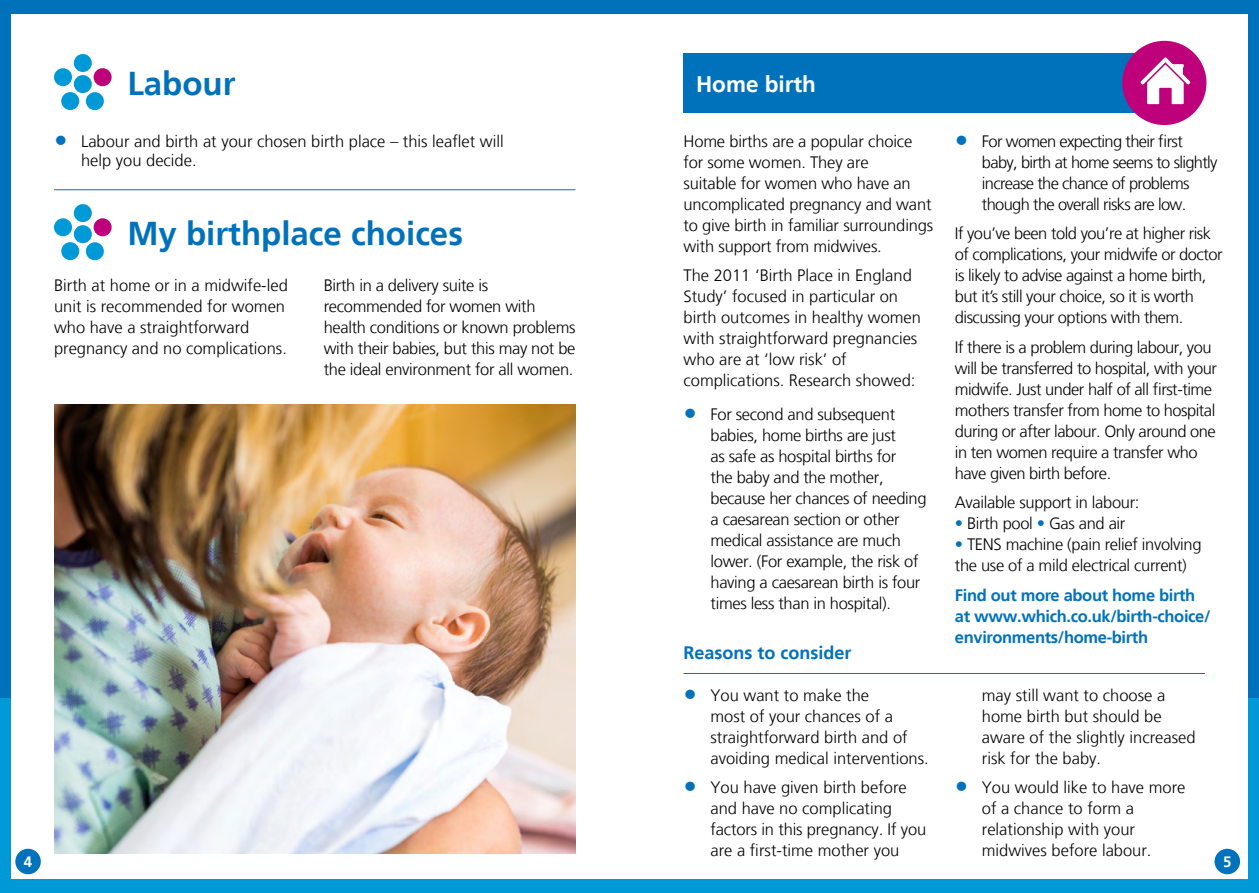
<style>
.page{position:relative;width:1259px;height:893px;background:#0099d8}
.page>*{position:absolute;margin:0;border:0;box-sizing:border-box;transform-origin:0 0}
.t1{font:700 33px "Frutiger LT";color:#0072bc}
.t2{font:700 22.5px "Frutiger LT";color:#fff}
.t3{font:700 18px "Frutiger LT";color:#0072bc}
.t4{font:300 16.5px/21px "Frutiger LT";letter-spacing:-.02em;color:#000}
.t5{font:300 16.5px/21px "Frutiger LT";color:#000}
.t6{font:300 16.5px/21px "Frutiger LT";letter-spacing:-.04em;color:#000}
.t7{font:700 16.5px/21px "Frutiger LT";letter-spacing:-.02em;color:#0072bc}
.t8{font:700 15px "Frutiger LT";color:#fff}
.s1{font-size:27px;color:#0072bc}
.s2{color:#0072bc}
</style>
<div class="page">
<div style="left:0;top:0;width:1259px;height:698px;background:#0072bc"></div>
<div style="left:11px;top:14px;width:1236px;height:864px;background:#fff"></div>
<div style="left:55px;top:220px;width:16px;height:15px;background:#0099d8;border-radius:50%"></div>
<div style="left:54px;top:218px;width:18px;height:18px;border:2px solid #0099d8;border-radius:50%"></div>
<div style="left:95px;top:220px;width:15px;height:15px;background:#be007a;border-radius:50%"></div>
<div style="left:94px;top:218px;width:18px;height:18px;border:2px solid #be007a;border-radius:50%"></div>
<div style="left:62px;top:243px;width:16px;height:16px;background:#0099d8;border-radius:50%"></div>
<div style="left:61px;top:242px;width:18px;height:18px;border:2px solid #0099d8;border-radius:50%"></div>
<div style="left:87px;top:243px;width:16px;height:16px;background:#0099d8;border-radius:50%"></div>
<div style="left:86px;top:242px;width:18px;height:18px;border:2px solid #0099d8;border-radius:50%"></div>
<div style="left:75px;top:226px;width:16px;height:16px;background:#0099d8;border-radius:50%"></div>
<div style="left:74px;top:225px;width:18px;height:18px;border:2px solid #0099d8;border-radius:50%"></div>
<div style="left:75px;top:205px;width:16px;height:16px;background:#0099d8;border-radius:50%"></div>
<div style="left:74px;top:204px;width:18px;height:18px;border:2px solid #0099d8;border-radius:50%"></div>
<div style="left:55px;top:69px;width:16px;height:16px;background:#0099d8;border-radius:50%"></div>
<div style="left:54px;top:68px;width:18px;height:18px;border:2px solid #0099d8;border-radius:50%"></div>
<div style="left:95px;top:69px;width:15px;height:16px;background:#be007a;border-radius:50%"></div>
<div style="left:94px;top:68px;width:18px;height:18px;border:2px solid #be007a;border-radius:50%"></div>
<div style="left:62px;top:93px;width:16px;height:16px;background:#0099d8;border-radius:50%"></div>
<div style="left:61px;top:92px;width:18px;height:18px;border:2px solid #0099d8;border-radius:50%"></div>
<div style="left:87px;top:93px;width:16px;height:16px;background:#0099d8;border-radius:50%"></div>
<div style="left:86px;top:92px;width:18px;height:18px;border:2px solid #0099d8;border-radius:50%"></div>
<div style="left:75px;top:76px;width:16px;height:16px;background:#0099d8;border-radius:50%"></div>
<div style="left:74px;top:75px;width:18px;height:18px;border:2px solid #0099d8;border-radius:50%"></div>
<div style="left:75px;top:55px;width:16px;height:16px;background:#0099d8;border-radius:50%"></div>
<div style="left:74px;top:54px;width:18px;height:18px;border:2px solid #0099d8;border-radius:50%"></div>
<img style="left:54px;top:404px;width:521px;height:450px">
<div style="left:683px;top:54px;width:497px;height:59px;background:#0072bc"></div>
<div style="left:1122px;top:41px;width:84px;height:84px;background:#be007a;border-radius:50%"></div>
<svg style="left:1140px;top:57px;width:50px;height:47px"></svg>
<hr style="left:683px;top:673px;width:522px;height:1px;background:#0072bc">
<hr style="left:54px;top:189px;width:521px;height:1px;background:#0072bc">
<div style="left:15px;top:849px;width:26px;height:25px;background:#0072bc;border-radius:50%"></div>
<div style="left:1214px;top:849px;width:26px;height:25px;background:#0072bc;border-radius:50%"></div>
<h1 class="t1" style="left:127px;top:64px;width:110px">Labour</h1>
<p class="t5" style="left:81px;top:132px;width:424px;line-height:19.5px;text-indent:-27px"><span class="s1">•</span> Labour and birth at your chosen birth place – this leaflet will help you decide.</p>
<p class="t4" style="left:683px;top:131px;width:251px">Home births are a popular choice for some women. They are<br>suitable for women who have an uncomplicated pregnancy and want to give birth in familiar surroundings with support from midwives.</p>
<p class="t5" style="left:683px;top:265px;width:239px">The 2011 ‘Birth Place in England<br>Study’ focused in particular on birth outcomes in healthy women with straightforward pregnancies who are at ‘low risk’ of complications. Research showed:</p>
<p class="t4" style="left:710px;top:404px;width:217px;text-indent:-27px"><span class="s1">•</span> For second and subsequent babies, home births are just<br>as safe as hospital births for<br>the baby and the mother, because her chances of needing a caesarean section or other medical assistance are much lower. (For example, the risk of having a caesarean birth is four times less than in hospital).</p>
<h2 class="t2" style="left:696px;top:71px;width:122px">Home birth</h2>
<h1 class="t1" style="left:127px;top:215px;width:337px">My birthplace choices</h1>
<p class="t5" style="left:54px;top:275px;width:235px">Birth at home or in a midwife-led unit is recommended for women who have a straightforward pregnancy and no complications.</p>
<p class="t4" style="left:324px;top:275px;width:253px">Birth in a delivery suite is recommended for women with health conditions or known problems with their babies, but this may not be the ideal environment for all women.</p>
<p class="t6" style="left:982px;top:131px;width:237px;text-indent:-27px"><span class="s1">•</span> For women expecting their first baby, birth at home seems to slightly increase the chance of problems though the overall risks are low.</p>
<p class="t4" style="left:955px;top:223px;width:269px">If you’ve been told you’re at higher risk of complications, your midwife or doctor is likely to advise against a home birth, but it’s still your choice, so it is worth discussing your options with them.</p>
<p class="t4" style="left:955px;top:337px;width:264px">If there is a problem during labour, you will be transferred to hospital, with your midwife. Just under half of all first-time mothers transfer from home to hospital during or after labour. Only around one in ten women require a transfer who have given birth before.</p>
<p class="t4" style="left:955px;top:492px;width:186px">Available support in labour:</p>
<p class="t4" style="left:955px;top:513px;width:172px"><span class="s2">•</span> Birth pool <span class="s2">•</span> Gas and air</p>
<p class="t4" style="left:955px;top:534px;width:248px"><span class="s2">•</span> TENS machine (pain relief involving the use of a mild electrical current)</p>
<p class="t7" style="left:955px;top:585px;width:257px">Find out more about home birth at www.which.co.uk/birth-choice/ environments/home-birth</p>
<p class="t3" style="left:683px;top:642px;width:169px">Reasons to consider</p>
<p class="t5" style="left:710px;top:685px;width:220px;text-indent:-27px"><span class="s1">•</span> You want to make the<br>most of your chances of a straightforward birth and of avoiding medical interventions.</p>
<p class="t5" style="left:710px;top:777px;width:217px;text-indent:-27px"><span class="s1">•</span> You have given birth before and have no complicating factors in this pregnancy. If you are a first-time mother you</p>
<p class="t5" style="left:982px;top:685px;width:215px">may still want to choose a home birth but should be aware of the slightly increased risk for the baby.</p>
<p class="t5" style="left:982px;top:777px;width:205px;text-indent:-27px"><span class="s1">•</span> You would like to have more of a chance to form a relationship with your midwives before labour.</p>
<p class="t8" style="left:24px;top:853px;width:10px">4</p>
<p class="t8" style="left:1223px;top:853px;width:10px">5</p>
</div>
